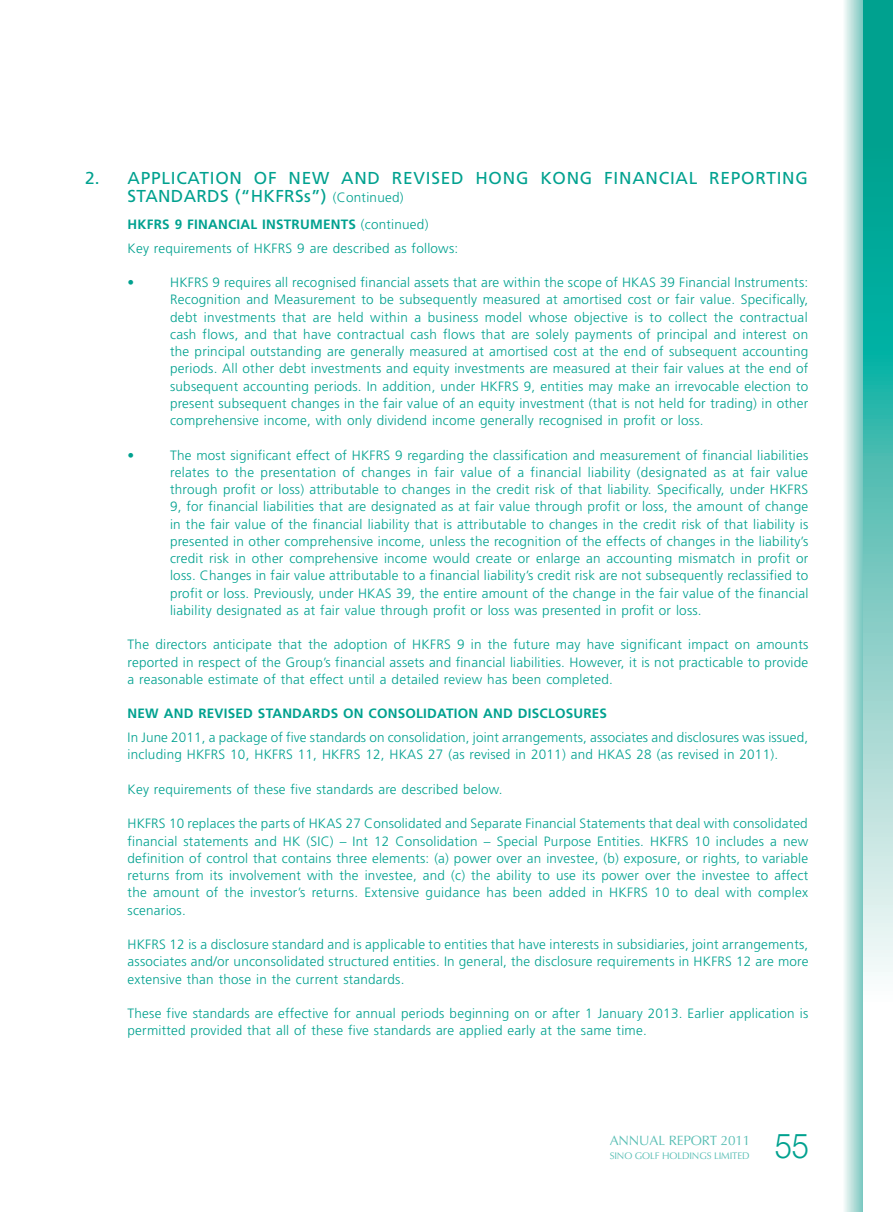
<style>
.page{position:relative;width:893px;height:1212px;background:#fff}
.page>*{position:absolute;margin:0;border:0;box-sizing:border-box;transform-origin:0 0}
.t1{font:300 34.5px "Helvetica Neue LT Std";color:#00a18f;scale:.9 1}
.t2{font:17.25px/18px "Frutiger LT Std";letter-spacing:.045em;color:#00a18f}
.t3{font:300 13.5px/17.2px "Frutiger LT Std";letter-spacing:.015em;color:#00a18f;text-align:justify}
.t4{font:13.5px "Optima LT Std";letter-spacing:-.01em;color:#59beb4}
.t5{font:9.6px "Optima LT Std";letter-spacing:-.01em;color:#59beb4}
.s1{font-weight:300;font-size:13.5px}
.s2{font-weight:700}
</style>
<div class="page">
<svg style="left:844px;top:0;width:19px;height:1212px"></svg>
<svg style="left:863px;top:0;width:30px;height:976px"></svg>
<p class="t2" style="left:128px;top:169px;width:682px;text-indent:-43px">2. APPLICATION OF NEW AND REVISED HONG KONG FINANCIAL REPORTING<br>STANDARDS (“HKFRSs”) <span class="s1">(Continued)</span></p>
<p class="t3" style="left:128px;top:213px;width:332px;line-height:23.7px"><span class="s2">HKFRS 9 FINANCIAL INSTRUMENTS</span> (continued)<br>Key requirements of HKFRS 9 are described as follows:</p>
<p class="t3" style="left:128px;top:274px;width:8px">•</p>
<p class="t3" style="left:170px;top:274px;width:640px">HKFRS 9 requires all recognised financial assets that are within the scope of HKAS 39 Financial Instruments:<br>Recognition and Measurement to be subsequently measured at amortised cost or fair value. Specifically, debt investments that are held within a business model whose objective is to collect the contractual cash flows, and that have contractual cash flows that are solely payments of principal and interest on the principal outstanding are generally measured at amortised cost at the end of subsequent accounting periods. All other debt investments and equity investments are measured at their fair values at the end of subsequent accounting periods. In addition, under HKFRS 9, entities may make an irrevocable election to present subsequent changes in the fair value of an equity investment (that is not held for trading) in other comprehensive income, with only dividend income generally recognised in profit or loss.</p>
<p class="t3" style="left:128px;top:446px;width:8px">•</p>
<p class="t3" style="left:170px;top:446px;width:640px">The most significant effect of HKFRS 9 regarding the classification and measurement of financial liabilities relates to the presentation of changes in fair value of a financial liability (designated as at fair value through profit or loss) attributable to changes in the credit risk of that liability. Specifically, under HKFRS 9, for financial liabilities that are designated as at fair value through profit or loss, the amount of change in the fair value of the financial liability that is attributable to changes in the credit risk of that liability is presented in other comprehensive income, unless the recognition of the effects of changes in the liability’s credit risk in other comprehensive income would create or enlarge an accounting mismatch in profit or loss. Changes in fair value attributable to a financial liability’s credit risk are not subsequently reclassified to profit or loss. Previously, under HKAS 39, the entire amount of the change in the fair value of the financial liability designated as at fair value through profit or loss was presented in profit or loss.</p>
<p class="t3" style="left:128px;top:636px;width:682px">The directors anticipate that the adoption of HKFRS 9 in the future may have significant impact on amounts reported in respect of the Group’s financial assets and financial liabilities. However, it is not practicable to provide a reasonable estimate of that effect until a detailed review has been completed.</p>
<p class="t3" style="left:128px;top:702px;width:682px;line-height:23.5px"><span class="s2">NEW AND REVISED STANDARDS ON CONSOLIDATION AND DISCLOSURES<br></span>In June 2011, a package of five standards on consolidation, joint arrangements, associates and disclosures was issued,</p>
<p class="t3" style="left:128px;top:746px;width:652px">including HKFRS 10, HKFRS 11, HKFRS 12, HKAS 27 (as revised in 2011) and HKAS 28 (as revised in 2011).</p>
<p class="t3" style="left:128px;top:781px;width:377px">Key requirements of these five standards are described below.</p>
<p class="t3" style="left:128px;top:815px;width:682px">HKFRS 10 replaces the parts of HKAS 27 Consolidated and Separate Financial Statements that deal with consolidated financial statements and HK (SIC) – Int 12 Consolidation – Special Purpose Entities. HKFRS 10 includes a new definition of control that contains three elements: (a) power over an investee, (b) exposure, or rights, to variable returns from its involvement with the investee, and (c) the ability to use its power over the investee to affect the amount of the investor’s returns. Extensive guidance has been added in HKFRS 10 to deal with complex scenarios.</p>
<p class="t3" style="left:128px;top:936px;width:682px">HKFRS 12 is a disclosure standard and is applicable to entities that have interests in subsidiaries, joint arrangements, associates and/or unconsolidated structured entities. In general, the disclosure requirements in HKFRS 12 are more extensive than those in the current standards.</p>
<p class="t3" style="left:128px;top:1005px;width:682px">These five standards are effective for annual periods beginning on or after 1 January 2013. Earlier application is permitted provided that all of these five standards are applied early at the same time.</p>
<p class="t4" style="left:610px;top:1132px;width:142px">ANNUAL REPORT 2011</p>
<p class="t5" style="left:610px;top:1150px;width:142px">SINO GOLF HOLDINGS LIMITED</p>
<p class="t1" style="left:775px;top:1125px;width:40px">55</p>
</div>
